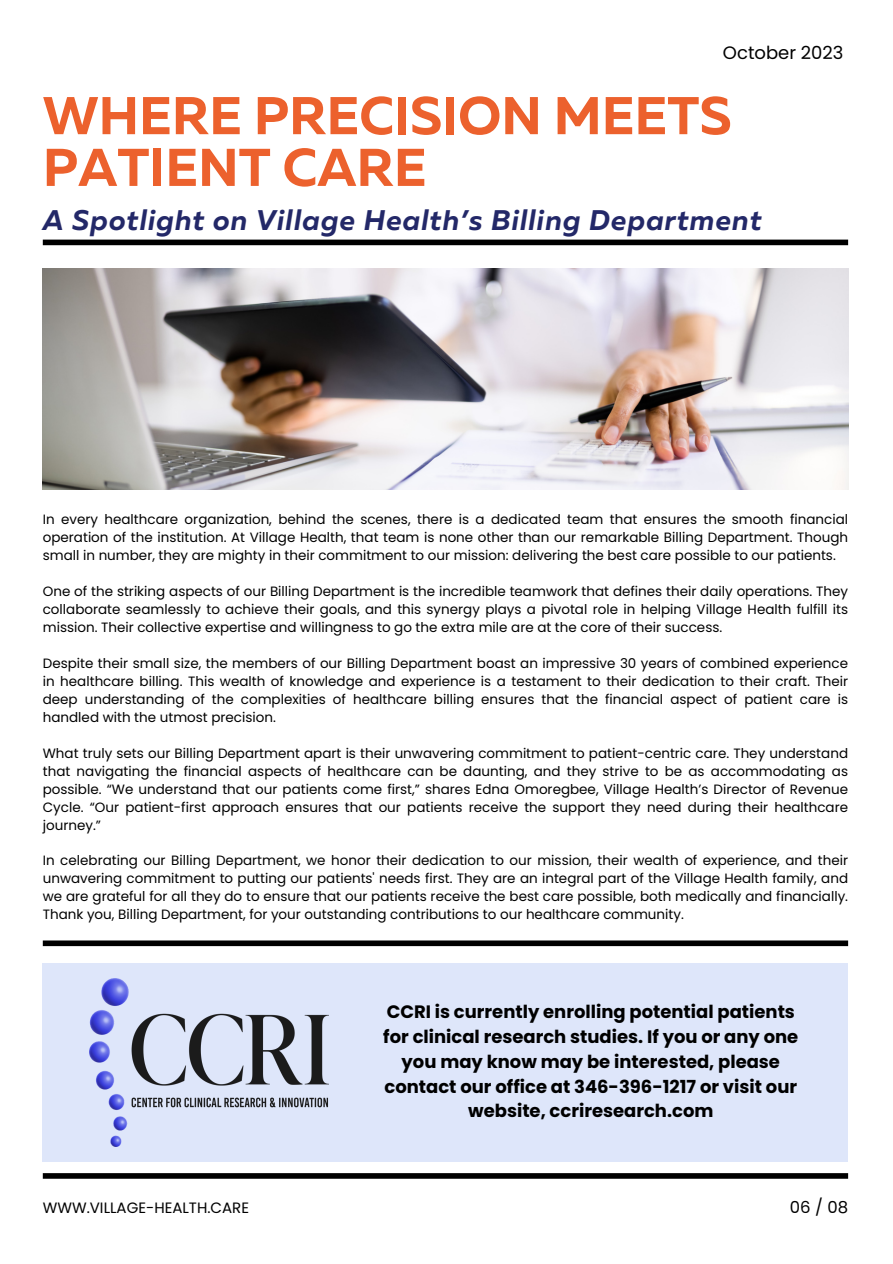
<style>
.page{position:relative;width:893px;height:1264px;background:#fff}
.page>*{position:absolute;margin:0;border:0;box-sizing:border-box;transform-origin:0 0}
.t1{font:700 52.95px/51.8px "Muller";color:#ec612d}
.t2{font:italic 700 28.35px "Muller";letter-spacing:.035em;color:#232868}
.t3{font:700 18px/24.8px "Poppins";color:#000;text-align:center}
.t4{font:18px "Poppins";color:#000}
.t5{font:16.5px "Poppins";color:#000}
.t6{font:15px "Poppins";color:#000}
.t7{font:13.5px/18px "Poppins";color:#000;text-align:justify}
</style>
<div class="page">
<img style="left:43px;top:268px;width:805px;height:222px">
<div style="left:43px;top:1173px;width:805px;height:5px;background:#000"></div>
<div style="left:43px;top:239px;width:805px;height:6px;background:#000"></div>
<div style="left:43px;top:963px;width:805px;height:198px;background:#dee6fa"></div>
<div style="left:43px;top:940px;width:805px;height:6px;background:#000"></div>
<img style="left:89px;top:978px;width:240px;height:168px">
<p class="t4" style="left:723px;top:40px;width:122px">October 2023</p>
<p class="t1" style="left:43px;top:94px;width:690px">WHERE PRECISION MEETS<br>PATIENT CARE</p>
<p class="t2" style="left:43px;top:208px;width:720px">A Spotlight on Village Health’s Billing Department</p>
<p class="t7" style="left:43px;top:510px;width:806px">In every healthcare organization, behind the scenes, there is a dedicated team that ensures the smooth financial operation of the institution. At Village Health, that team is none other than our remarkable Billing Department. Though small in number, they are mighty in their commitment to our mission: delivering the best care possible to our patients.</p>
<p class="t7" style="left:43px;top:582px;width:806px">One of the striking aspects of our Billing Department is the incredible teamwork that defines their daily operations. They collaborate seamlessly to achieve their goals, and this synergy plays a pivotal role in helping Village Health fulfill its mission. Their collective expertise and willingness to go the extra mile are at the core of their success.</p>
<p class="t7" style="left:43px;top:654px;width:806px">Despite their small size, the members of our Billing Department boast an impressive 30 years of combined experience in healthcare billing. This wealth of knowledge and experience is a testament to their dedication to their craft. Their deep understanding of the complexities of healthcare billing ensures that the financial aspect of patient care is handled with the utmost precision.</p>
<p class="t7" style="left:43px;top:743px;width:806px">What truly sets our Billing Department apart is their unwavering commitment to patient-centric care. They understand that navigating the financial aspects of healthcare can be daunting, and they strive to be as accommodating as possible. “We understand that our patients come first,” shares Edna Omoregbee, Village Health’s Director of Revenue Cycle. “Our patient-first approach ensures that our patients receive the support they need during their healthcare journey.”</p>
<p class="t7" style="left:43px;top:851px;width:806px">In celebrating our Billing Department, we honor their dedication to our mission, their wealth of experience, and their unwavering commitment to putting our patients' needs first. They are an integral part of the Village Health family, and we are grateful for all they do to ensure that our patients receive the best care possible, both medically and financially.<br>Thank you, Billing Department, for your outstanding contributions to our healthcare community.</p>
<p class="t3" style="left:383px;top:999px;width:416px">CCRI is currently enrolling potential patients for clinical research studies. If you or any one you may know may be interested, please contact our office at 346-396-1217 or visit our website, ccriresearch.com</p>
<p class="t6" style="left:43px;top:1196px;width:208px">WWW.VILLAGE-HEALTH.CARE</p>
<p class="t5" style="left:789px;top:1195px;width:60px">06 / 08</p>
</div>
